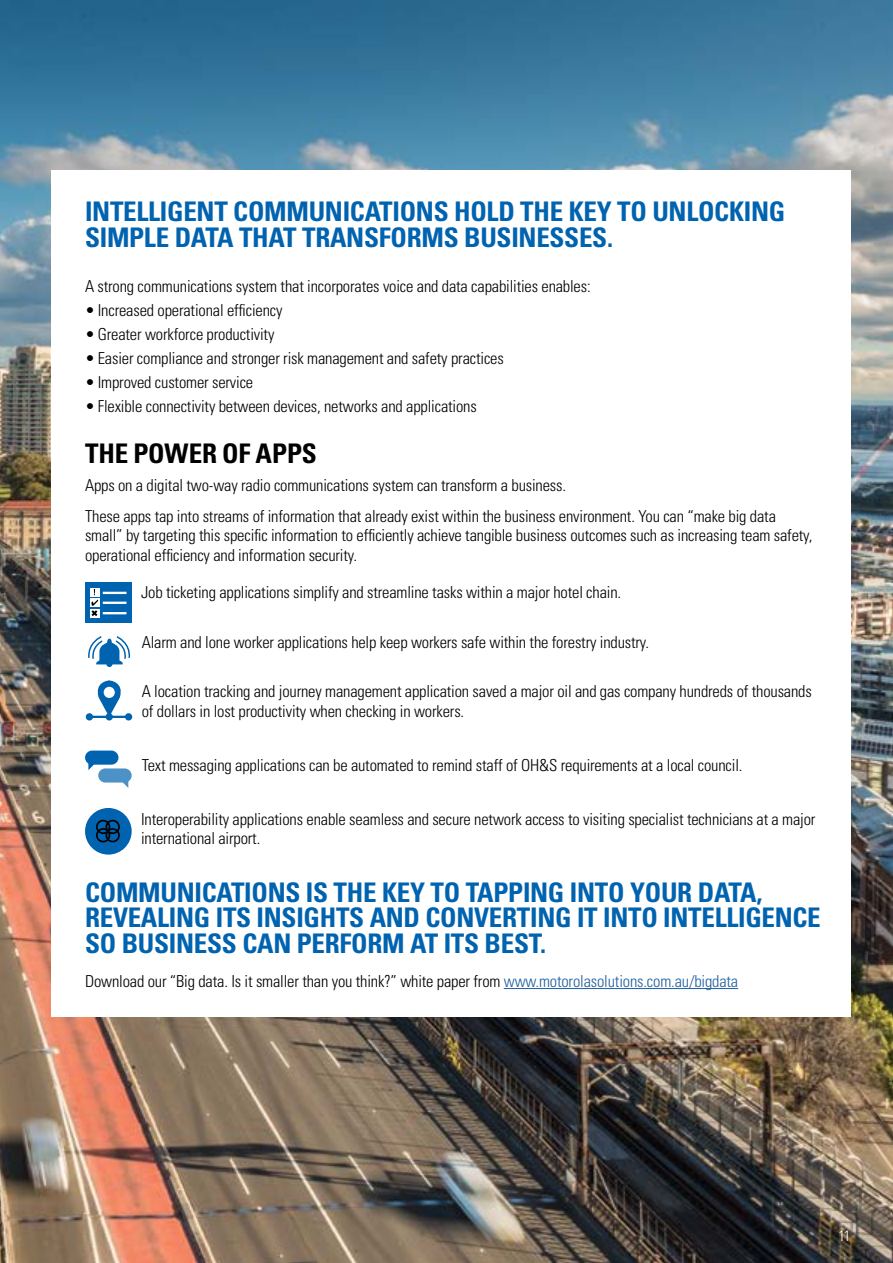
<style>
.page{position:relative;width:893px;height:1263px;background:#fff}
.page>*{position:absolute;margin:0;border:0;box-sizing:border-box;transform-origin:0 0}
.t1{font:700 condensed 27px/25.5px "Univers";letter-spacing:-.01em;color:#0063b0}
.t2{font:700 condensed 27px "Univers";letter-spacing:-.005em;color:#000}
.t3{font:300 condensed 16.5px/19.8px "Univers";letter-spacing:-.01em;color:#000}
.t4{font:300 condensed 15px "Univers";color:#fff}
.s1{color:#215e9e}
</style>
<div class="page">
<img style="left:0;top:0;width:893px;height:1263px">
<div style="left:51px;top:170px;width:799px;height:846px;background:#fff"></div>
<svg style="left:88px;top:636px;width:43px;height:31px"></svg>
<div style="left:85px;top:808px;width:47px;height:46px;background:#0063b0;border-radius:50%"></div>
<svg style="left:96px;top:820px;width:24px;height:22px"></svg>
<div style="left:85px;top:583px;width:47px;height:40px;background:#0063b0"></div>
<div style="left:90px;top:588px;width:9px;height:9px;background:#fff"></div>
<div style="left:90px;top:598px;width:9px;height:9px;background:#fff"></div>
<div style="left:90px;top:609px;width:9px;height:8px;background:#fff"></div>
<svg style="left:91px;top:589px;width:7px;height:27px"></svg>
<hr style="left:103px;top:592px;width:23px;height:2px;background:#fff">
<hr style="left:103px;top:602px;width:23px;height:2px;background:#fff">
<hr style="left:103px;top:612px;width:23px;height:2px;background:#fff">
<svg style="left:94px;top:680px;width:31px;height:36px"></svg>
<div style="left:86px;top:713px;width:7px;height:7px;background:#0063b0;border-radius:50%"></div>
<div style="left:106px;top:713px;width:7px;height:7px;background:#0063b0;border-radius:50%"></div>
<div style="left:125px;top:713px;width:7px;height:7px;background:#0063b0;border-radius:50%"></div>
<hr style="left:89px;top:716px;width:41px;height:2px;background:#0063b0">
<div style="left:104px;top:687px;width:11px;height:11px;background:#fff;border-radius:50%"></div>
<div style="left:85px;top:750px;width:33px;height:15px;background:#0063b0;border-radius:7px"></div>
<svg style="left:88px;top:763px;width:8px;height:7px"></svg>
<div style="left:98px;top:768px;width:34px;height:14px;background:#4d92c7;border-radius:7px"></div>
<svg style="left:120px;top:782px;width:8px;height:6px"></svg>
<hr style="left:504px;top:988px;width:234px;height:1px;background:#215e9e">
<h1 class="t1" style="left:85px;top:199px;width:702px">INTELLIGENT COMMUNICATIONS HOLD THE KEY TO UNLOCKING<br>SIMPLE DATA THAT TRANSFORMS BUSINESSES.</h1>
<p class="t3" style="left:85px;top:276px;width:507px">A strong communications system that incorporates voice and data capabilities enables:</p>
<p class="t3" style="left:85px;top:300px;width:199px">• Increased operational efficiency</p>
<p class="t3" style="left:85px;top:324px;width:191px">• Greater workforce productivity</p>
<p class="t3" style="left:85px;top:348px;width:420px">• Easier compliance and stronger risk management and safety practices</p>
<p class="t3" style="left:85px;top:372px;width:170px">• Improved customer service</p>
<p class="t3" style="left:85px;top:396px;width:393px">• Flexible connectivity between devices, networks and applications</p>
<h1 class="t2" style="left:85px;top:437px;width:233px">THE POWER OF APPS</h1>
<p class="t3" style="left:85px;top:470px;width:692px;line-height:30.5px">Apps on a digital two-way radio communications system can transform a business.<br>These apps tap into streams of information that already exist within the business environment. You can “make big data</p>
<p class="t3" style="left:85px;top:526px;width:729px">small” by targeting this specific information to efficiently achieve tangible business outcomes such as increasing team safety, operational efficiency and information security.</p>
<p class="t3" style="left:141px;top:582px;width:482px">Job ticketing applications simplify and streamline tasks within a major hotel chain.</p>
<p class="t3" style="left:142px;top:632px;width:509px">Alarm and lone worker applications help keep workers safe within the forestry industry.</p>
<p class="t3" style="left:142px;top:681px;width:672px">A location tracking and journey management application saved a major oil and gas company hundreds of thousands of dollars in lost productivity when checking in workers.</p>
<p class="t3" style="left:142px;top:755px;width:602px">Text messaging applications can be automated to remind staff of OH&amp;S requirements at a local council.</p>
<p class="t3" style="left:141px;top:809px;width:676px">Interoperability applications enable seamless and secure network access to visiting specialist technicians at a major international airport.</p>
<h1 class="t1" style="left:85px;top:879px;width:737px">COMMUNICATIONS IS THE KEY TO TAPPING INTO YOUR DATA,<br>REVEALING ITS INSIGHTS AND CONVERTING IT INTO INTELLIGENCE<br>SO BUSINESS CAN PERFORM AT ITS BEST.</h1>
<p class="t3" style="left:85px;top:971px;width:655px">Download our “Big data. Is it smaller than you think?” white paper from <span class="s1">www.motorolasolutions.com.au/bigdata</span></p>
<p class="t4" style="left:838px;top:1227px;width:14px">11</p>
</div>
